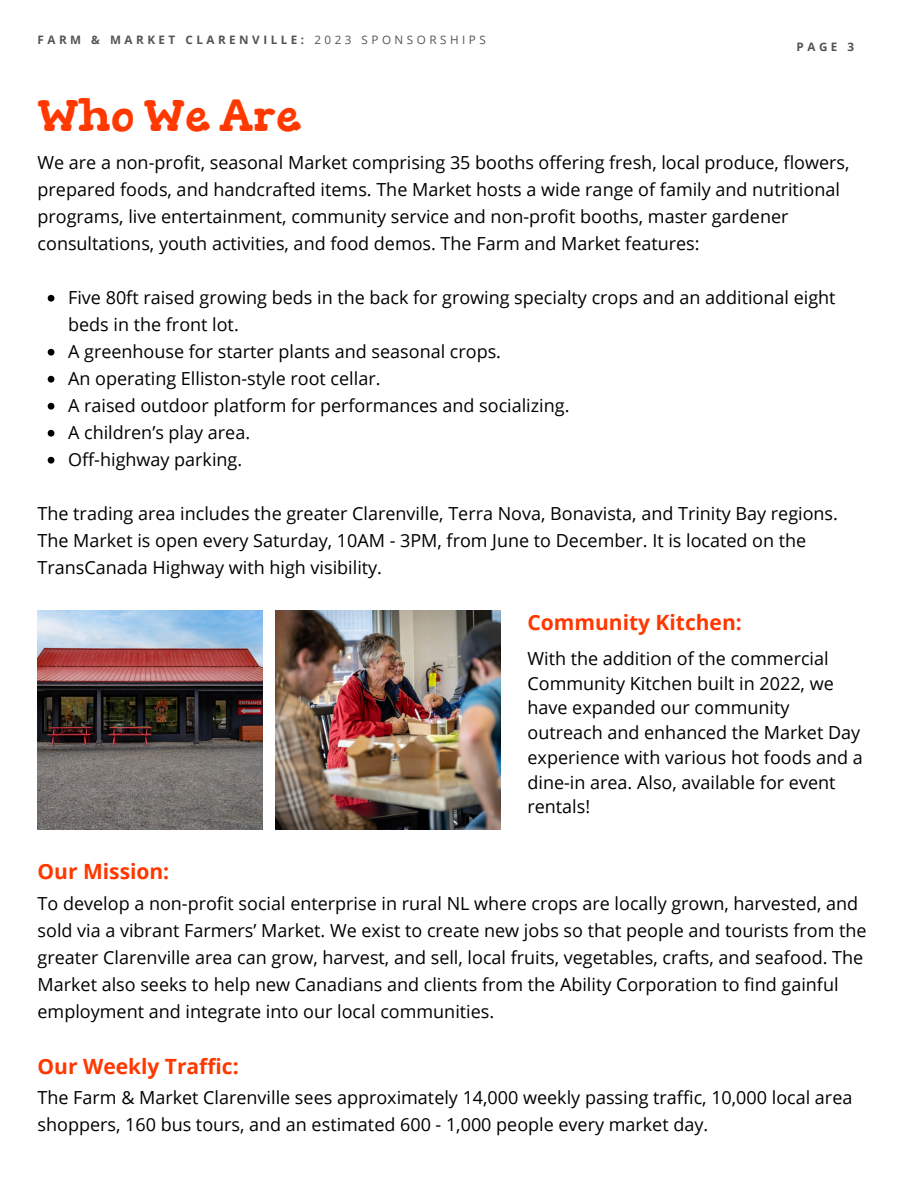
<style>
.page{position:relative;width:918px;height:1188px;background:#fff}
.page>*{position:absolute;margin:0;border:0;box-sizing:border-box;transform-origin:0 0}
.t1{font:45px "Gorditas";color:#ff3800}
.t2{font:700 21px "Open Sans";color:#ff3800}
.t3{font:18px/27px "Open Sans";color:#000}
.t4{font:700 11.7px "Open Sans";letter-spacing:.3em;color:#545454}
.s1{font-weight:400}
</style>
<div class="page">
<img style="left:276px;top:610px;width:225px;height:219px">
<svg style="left:48px;top:295px;width:6px;height:7px"></svg>
<svg style="left:48px;top:349px;width:6px;height:7px"></svg>
<svg style="left:48px;top:376px;width:6px;height:7px"></svg>
<svg style="left:48px;top:403px;width:6px;height:7px"></svg>
<svg style="left:48px;top:430px;width:6px;height:7px"></svg>
<svg style="left:48px;top:457px;width:6px;height:7px"></svg>
<img style="left:38px;top:610px;width:225px;height:219px">
<p class="t4" style="left:38px;top:32px;width:450px">FARM &amp; MARKET CLARENVILLE: <span class="s1">2023 SPONSORSHIPS</span></p>
<h1 class="t1" style="left:38px;top:88px;width:265px">Who We Are</h1>
<p class="t4" style="left:797px;top:38px;width:59px">PAGE 3</p>
<p class="t3" style="left:38px;top:148px;width:813px">We are a non-profit, seasonal Market comprising 35 booths offering fresh, local produce, flowers, prepared foods, and handcrafted items. The Market hosts a wide range of family and nutritional programs, live entertainment, community service and non-profit booths, master gardener consultations, youth activities, and food demos. The Farm and Market features:</p>
<p class="t3" style="left:68px;top:283px;width:769px">Five 80ft raised growing beds in the back for growing specialty crops and an additional eight beds in the front lot.<br>A greenhouse for starter plants and seasonal crops.<br>An operating Elliston-style root cellar.<br>A raised outdoor platform for performances and socializing.<br>A children’s play area.<br>Off-highway parking.</p>
<p class="t3" style="left:38px;top:499px;width:802px">The trading area includes the greater Clarenville, Terra Nova, Bonavista, and Trinity Bay regions.<br>The Market is open every Saturday, 10AM - 3PM, from June to December. It is located on the<br>TransCanada Highway with high visibility.</p>
<p class="t2" style="left:527px;top:607px;width:216px">Community Kitchen:</p>
<p class="t2" style="left:38px;top:857px;width:133px">Our Mission:</p>
<p class="t3" style="left:527px;top:646px;width:337px;line-height:24.8px">With the addition of the commercial<br>Community Kitchen built in 2022, we have expanded our community outreach and enhanced the Market Day experience with various hot foods and a dine-in area. Also, available for event rentals!</p>
<p class="t3" style="left:38px;top:889px;width:831px">To develop a non-profit social enterprise in rural NL where crops are locally grown, harvested, and sold via a vibrant Farmers’ Market. We exist to create new jobs so that people and tourists from the greater Clarenville area can grow, harvest, and sell, local fruits, vegetables, crafts, and seafood. The Market also seeks to help new Canadians and clients from the Ability Corporation to find gainful employment and integrate into our local communities.</p>
<p class="t2" style="left:38px;top:1052px;width:203px">Our Weekly Traffic:</p>
<p class="t3" style="left:38px;top:1084px;width:816px">The Farm &amp; Market Clarenville sees approximately 14,000 weekly passing traffic, 10,000 local area shoppers, 160 bus tours, and an estimated 600 - 1,000 people every market day.</p>
</div>
